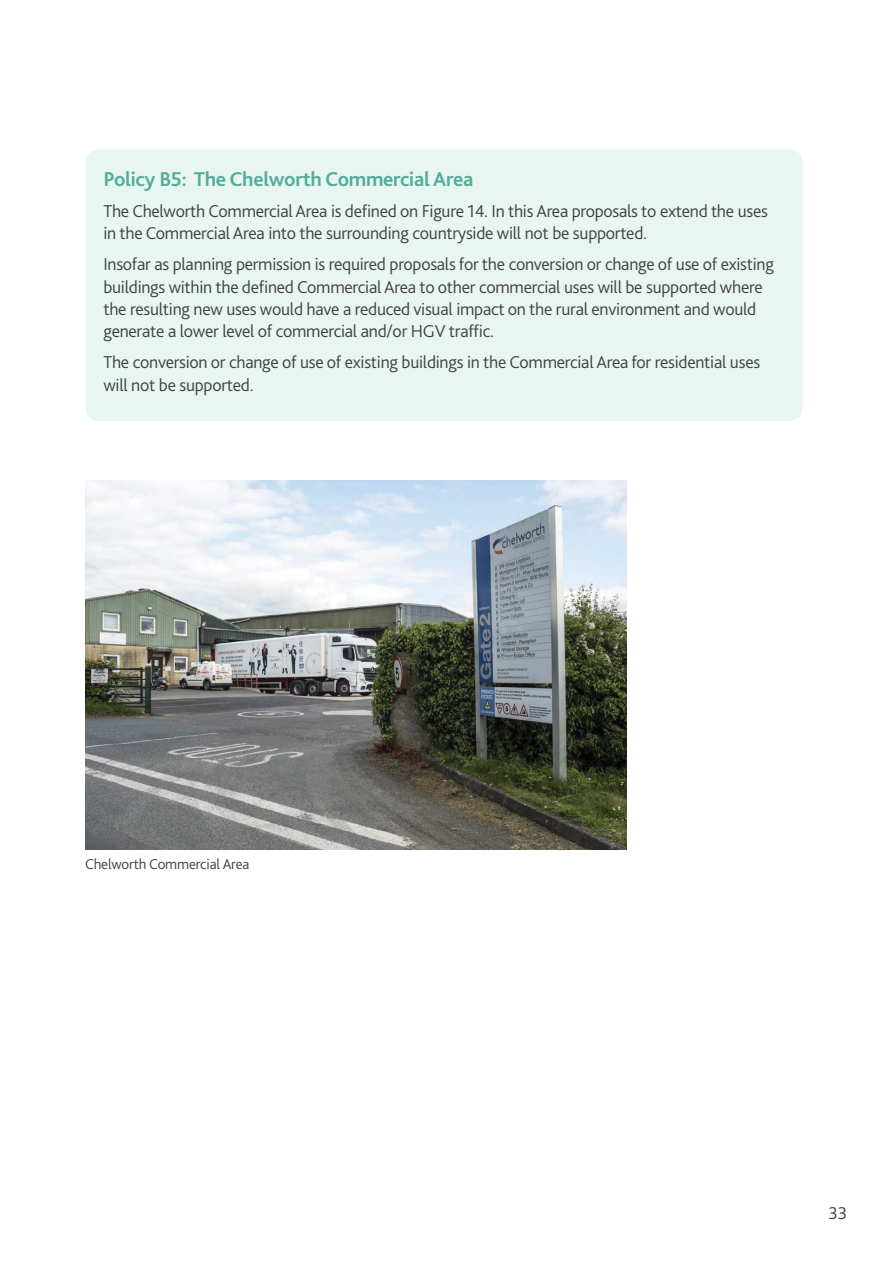
<style>
.page{position:relative;width:893px;height:1263px;background:#fff}
.page>*{position:absolute;margin:0;border:0;box-sizing:border-box;transform-origin:0 0}
.t1{font:700 21px "Bliss 2";letter-spacing:-.015em;color:#54ad9c}
.t2{font:300 18px/22.5px "Bliss 2";letter-spacing:-.015em;color:#404041}
.t3{font:300 15px "Bliss 2";letter-spacing:-.01em;color:#404041}
</style>
<div class="page">
<div style="left:86px;top:150px;width:716px;height:271px;background:#e9f5f0;border-radius:13px"></div>
<img style="left:86px;top:481px;width:540px;height:368px">
<p class="t1" style="left:103px;top:171px;width:371px">Policy B5: The Chelworth Commercial Area</p>
<p class="t2" style="left:103px;top:201px;width:666px">The Chelworth Commercial Area is defined on Figure 14. In this Area proposals to extend the uses in the Commercial Area into the surrounding countryside will not be supported.</p>
<p class="t2" style="left:103px;top:254px;width:672px">Insofar as planning permission is required proposals for the conversion or change of use of existing buildings within the defined Commercial Area to other commercial uses will be supported where the resulting new uses would have a reduced visual impact on the rural environment and would generate a lower level of commercial and/or HGV traffic.</p>
<p class="t2" style="left:103px;top:353px;width:658px">The conversion or change of use of existing buildings in the Commercial Area for residential uses will not be supported.</p>
<p class="t3" style="left:85px;top:859px;width:166px">Chelworth Commercial Area</p>
<p class="t2" style="left:828px;top:1204px;width:20px">33</p>
</div>
